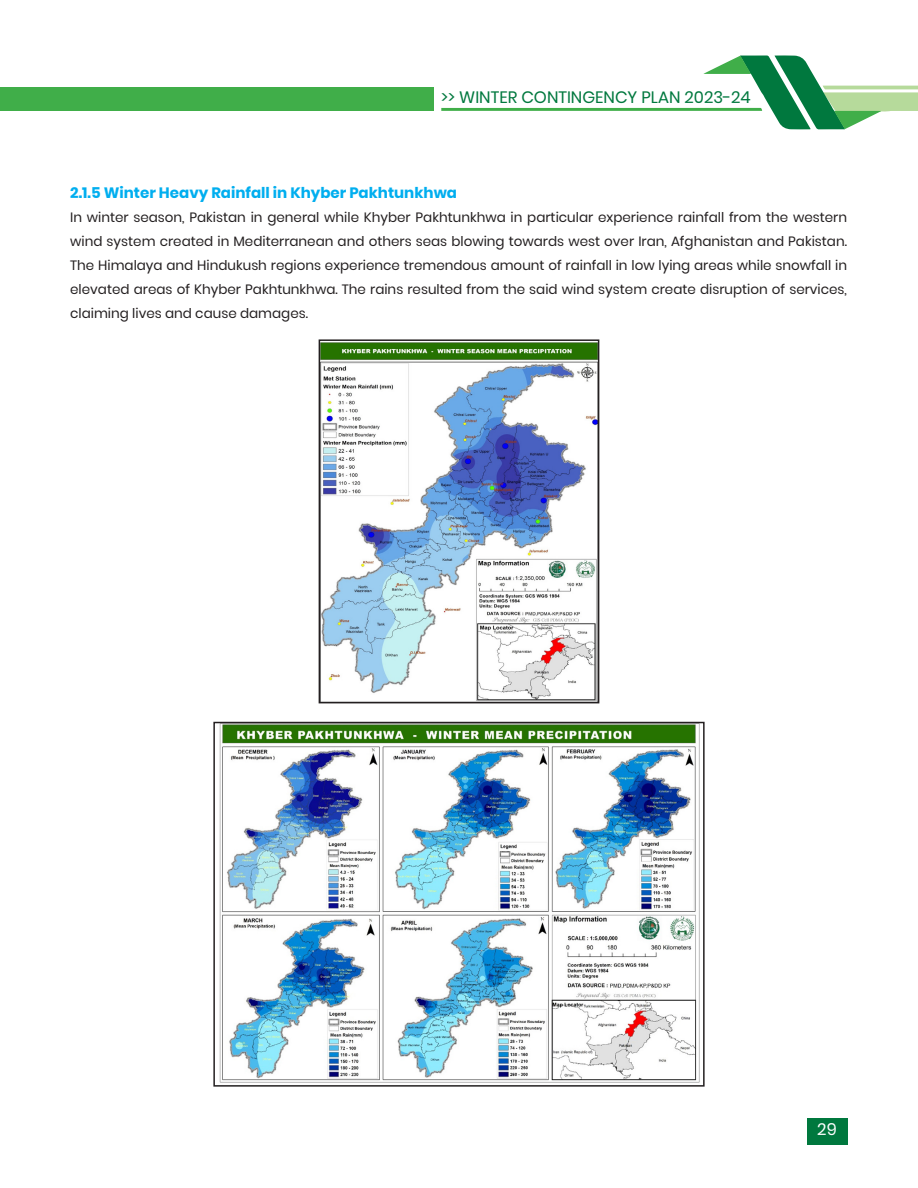
<style>
.page{position:relative;width:918px;height:1188px;background:#fff}
.page>*{position:absolute;margin:0;border:0;box-sizing:border-box;transform-origin:0 0}
.t1{font:16.5px "Poppins";color:#00783e}
.t2{font:16.5px "Poppins";color:#fff}
.Sub_2{font:700 15px "Poppins";color:#00aeef}
.Body_Text{font:13.5px/24px "Poppins";color:#231f20;text-align:justify}
</style>
<div class="page">
<div style="left:807px;top:1119px;width:40px;height:26px;background:#00783e"></div>
<svg style="left:441px;top:55px;width:477px;height:75px"></svg>
<div style="left:0;top:88px;width:434px;height:23px;background:#40ae49"></div>
<img style="left:322px;top:342px;width:274px;height:358px">
<div style="left:319px;top:339px;width:280px;height:364px;border:2px solid #231f20"></div>
<img style="left:219px;top:725px;width:481px;height:358px">
<div style="left:213px;top:722px;width:492px;height:365px;border:2px solid #231f20"></div>
<p class="t1" style="left:441px;top:88px;width:311px">&gt;&gt; WINTER CONTINGENCY PLAN 2023-24</p>
<p class="Sub_2" style="left:70px;top:184px;width:388px">2.1.5 Winter Heavy Rainfall in Khyber Pakhtunkhwa</p>
<p class="Body_Text" style="left:70px;top:206px;width:778px">In winter season, Pakistan in general while Khyber Pakhtunkhwa in particular experience rainfall from the western wind system created in Mediterranean and others seas blowing towards west over Iran, Afghanistan and Pakistan.<br>The Himalaya and Hindukush regions experience tremendous amount of rainfall in low lying areas while snowfall in elevated areas of Khyber Pakhtunkhwa. The rains resulted from the said wind system create disruption of services, claiming lives and cause damages.</p>
<p class="t2" style="left:817px;top:1120px;width:21px">29</p>
</div>
